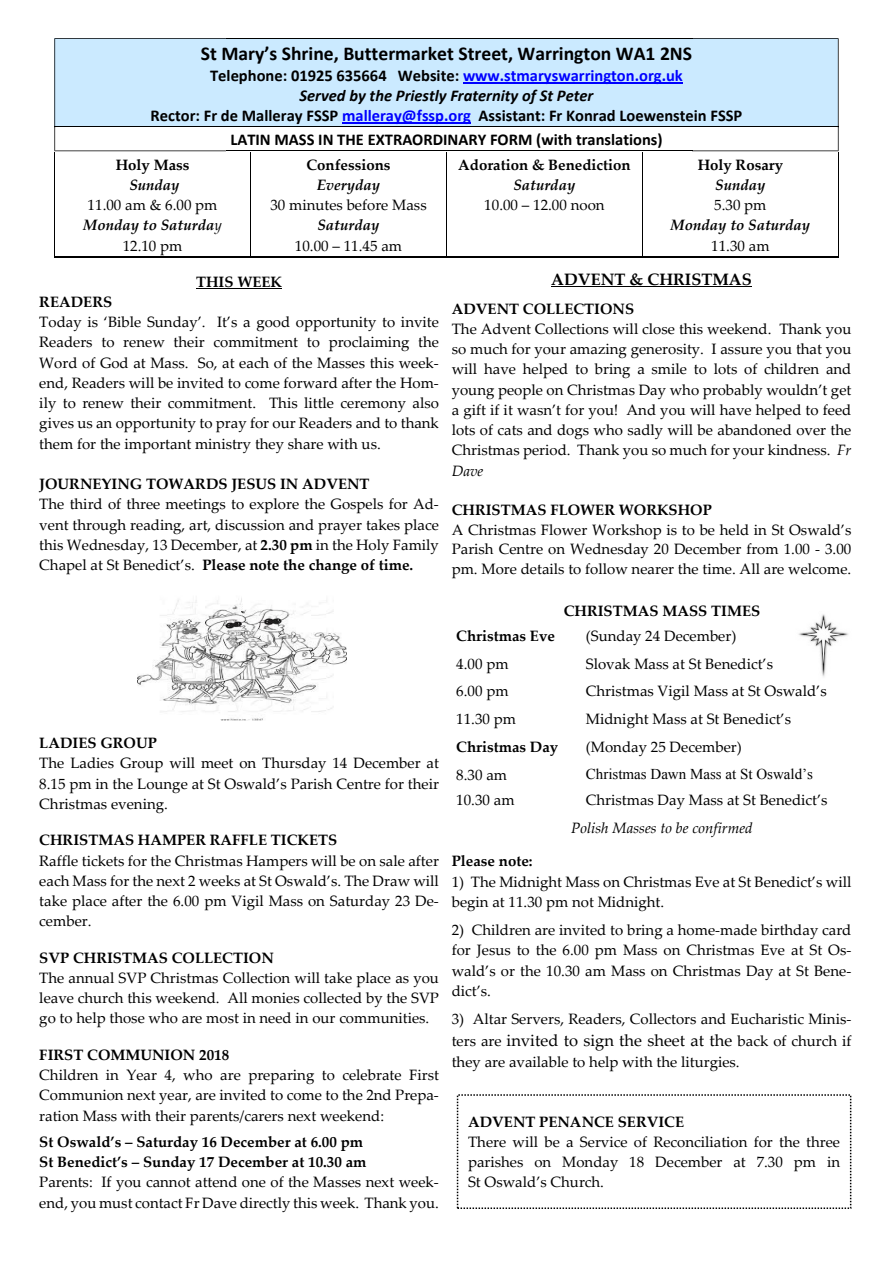
<style>
.page{position:relative;width:893px;height:1263px;background:#fff}
.page>*{position:absolute;margin:0;border:0;box-sizing:border-box;transform-origin:0 0}
.t1{font:700 19.65px "Calibri";color:#000}
.t2{font:700 16.5px/20.1px "Calibri";color:#000;text-align:center}
.t3{font:16.5px "Palatino Linotype";color:#000}
.t4{font:700 16.5px "Palatino Linotype";color:#000}
.t5{font:15px/20.2px "Palatino Linotype";color:#000;text-align:justify}
.t6{font:700 15px/20.2px "Palatino Linotype";color:#000}
.t7{font:italic 700 15px "Palatino Linotype";color:#000}
.t8{font:15px "Times New Roman";color:#000}
.t9{font:italic 15px "Palatino Linotype";color:#000}
.s1{color:#00f}
.s2{font-style:italic}
.s3{font-weight:700;font-style:italic}
.s4{font-weight:700}
.s5{font-size:15px}
</style>
<div class="page">
<div style="left:55px;top:39px;width:783px;height:88px;background:#cbeaff"></div>
<hr style="left:463px;top:82px;width:220px;height:1px;background:#00f">
<hr style="left:342px;top:122px;width:129px;height:1px;background:#00f">
<hr style="left:226px;top:38px;width:466px;height:1px;background:#000">
<hr style="left:226px;top:127px;width:466px;height:1px;background:#000">
<hr style="left:226px;top:150px;width:466px;height:1px;background:#000">
<svg style="left:54px;top:38px;width:172px;height:113px"></svg>
<svg style="left:692px;top:38px;width:147px;height:113px"></svg>
<hr style="left:196px;top:288px;width:86px;height:1px;background:#000">
<hr style="left:551px;top:286px;width:201px;height:1px;background:#000">
<hr style="left:54px;top:256px;width:197px;height:1px;background:#000">
<hr style="left:250px;top:256px;width:197px;height:1px;background:#000">
<hr style="left:446px;top:256px;width:197px;height:1px;background:#000">
<hr style="left:642px;top:256px;width:197px;height:1px;background:#000">
<hr style="left:54px;top:152px;width:1px;height:105px;background:#000">
<hr style="left:250px;top:152px;width:1px;height:104px;background:#000">
<hr style="left:446px;top:152px;width:1px;height:104px;background:#000">
<hr style="left:642px;top:152px;width:1px;height:104px;background:#000">
<hr style="left:838px;top:152px;width:1px;height:105px;background:#000">
<img style="left:138px;top:598px;width:208px;height:122px">
<img style="left:798px;top:614px;width:51px;height:63px">
<h1 class="t1" style="left:201px;top:45px;width:493px">St Mary’s Shrine, Buttermarket Street, Warrington WA1 2NS</h1>
<p class="t2" style="left:151px;top:66px;width:593px">Telephone: 01925 635664 Website: <span class="s1">www.stmaryswarrington.org.uk<br></span><span class="s2">Served by the Priestly Fraternity of St Peter<br></span>Rector: Fr de Malleray FSSP <span class="s1">malleray@fssp.org</span> Assistant: Fr Konrad Loewenstein FSSP</p>
<p class="t2" style="left:230px;top:131px;width:434px">LATIN MASS IN THE EXTRAORDINARY FORM (with translations)</p>
<p class="t6" style="left:116px;top:156px;width:75px">Holy Mass</p>
<p class="t7" style="left:129px;top:179px;width:52px">Sunday</p>
<p class="t5" style="left:83px;top:197px;width:140px;text-align:center">11.00 am &amp; 6.00 pm<br><span class="s3">Monday to Saturda</span><span class="s2">y<br></span>12.10 pm</p>
<p class="t6" style="left:306px;top:156px;width:86px">Confessions</p>
<p class="t7" style="left:317px;top:179px;width:65px">Everyday</p>
<p class="t5" style="left:270px;top:197px;width:158px">30 minutes before Mass</p>
<p class="t7" style="left:318px;top:219px;width:63px">Saturday</p>
<p class="t5" style="left:295px;top:237px;width:109px">10.00 – 11.45 am</p>
<p class="t6" style="left:196px;top:273px;width:87px">THIS WEEK</p>
<p class="t6" style="left:39px;top:293px;width:74px">READERS</p>
<p class="t5" style="left:39px;top:314px;width:401px">Today is ‘Bible Sunday’. It’s a good opportunity to invite Readers to renew their commitment to proclaiming the Word of God at Mass. So, at each of the Masses this week&shy;end, Readers will be invited to come forward after the Hom&shy;ily to renew their commitment. This little ceremony also gives us an opportunity to pray for our Readers and to thank them for the important ministry they share with us.</p>
<p class="t6" style="left:39px;top:475px;width:332px">JOURNEYING TOWARDS JESUS IN ADVENT</p>
<p class="t5" style="left:39px;top:496px;width:401px">The third of three meetings to explore the Gospels for Ad&shy;vent through reading, art, discussion and prayer takes place this Wednesday, 13 December, at <span class="s4">2.30 pm</span> in the Holy Family Chapel at St Benedict’s. <span class="s4">Please note the change of time.</span></p>
<p class="t6" style="left:39px;top:735px;width:119px">LADIES GROUP</p>
<p class="t5" style="left:39px;top:755px;width:401px">The Ladies Group will meet on Thursday 14 December at 8.15 pm in the Lounge at St Oswald’s Parish Centre for their Christmas evening.</p>
<p class="t6" style="left:39px;top:832px;width:300px">CHRISTMAS HAMPER RAFFLE TICKETS</p>
<p class="t5" style="left:39px;top:852px;width:401px">Raffle tickets for the Christmas Hampers will be on sale after each Mass for the next 2 weeks at St Oswald’s. The Draw will take place after the 6.00 pm Vigil Mass on Saturday 23 De&shy;cember.</p>
<p class="t6" style="left:39px;top:949px;width:236px">SVP CHRISTMAS COLLECTION</p>
<p class="t5" style="left:39px;top:969px;width:401px">The annual SVP Christmas Collection will take place as you leave church this weekend. All monies collected by the SVP go to help those who are most in need in our communities.</p>
<p class="t6" style="left:39px;top:1046px;width:191px">FIRST COMMUNION 2018</p>
<p class="t5" style="left:39px;top:1067px;width:401px">Children in Year 4, who are preparing to celebrate First Communion next year, are invited to come to the 2nd Prepa&shy;ration Mass with their parents/carers next weekend:</p>
<p class="t6" style="left:39px;top:1133px;width:329px">St Oswald’s – Saturday 16 December at 6.00 pm<br>St Benedict’s – Sunday 17 December at 10.30 am</p>
<p class="t5" style="left:39px;top:1174px;width:401px">Parents: If you cannot attend one of the Masses next week&shy;end, you must contact Fr Dave directly this week. Thank you.</p>
<p class="t6" style="left:458px;top:156px;width:174px">Adoration &amp; Benediction</p>
<p class="t7" style="left:513px;top:179px;width:63px">Saturday</p>
<p class="t5" style="left:484px;top:197px;width:122px">10.00 – 12.00 noon</p>
<p class="t6" style="left:698px;top:156px;width:87px">Holy Rosary</p>
<p class="t7" style="left:715px;top:179px;width:52px">Sunday</p>
<p class="t5" style="left:714px;top:197px;width:54px">5.30 pm</p>
<p class="t7" style="left:671px;top:219px;width:141px">Monday to Saturday</p>
<p class="t5" style="left:711px;top:237px;width:60px">11.30 am</p>
<p class="t4" style="left:551px;top:273px;width:202px">ADVENT &amp; CHRISTMAS</p>
<p class="t6" style="left:452px;top:300px;width:184px">ADVENT COLLECTIONS</p>
<p class="t5" style="left:452px;top:320px;width:401px">The Advent Collections will close this weekend. Thank you so much for your amazing generosity. I assure you that you will have helped to bring a smile to lots of children and young people on Christmas Day who probably wouldn’t get a gift if it wasn’t for you! And you will have helped to feed lots of cats and dogs who sadly will be abandoned over the Christmas period. Thank you so much for your kindness. <span class="s2">Fr Dave</span></p>
<p class="t6" style="left:452px;top:502px;width:262px">CHRISTMAS FLOWER WORKSHOP</p>
<p class="t5" style="left:452px;top:522px;width:401px;line-height:19.5px">A Christmas Flower Workshop is to be held in St Oswald’s Parish Centre on Wednesday 20 December from 1.00 - 3.00 pm. More details to follow nearer the time. All are welcome.</p>
<p class="t6" style="left:564px;top:603px;width:198px">CHRISTMAS MASS TIMES</p>
<p class="t6" style="left:456px;top:627px;width:100px">Christmas Eve</p>
<p class="t5" style="left:586px;top:627px;width:152px">(Sunday 24 December)</p>
<p class="t5" style="left:456px;top:655px;width:54px">4.00 pm</p>
<p class="t5" style="left:586px;top:655px;width:189px">Slovak Mass at St Benedict’s</p>
<p class="t5" style="left:456px;top:683px;width:54px">6.00 pm</p>
<p class="t5" style="left:586px;top:683px;width:242px">Christmas Vigil Mass at St Oswald’s</p>
<p class="t5" style="left:456px;top:711px;width:61px">11.30 pm</p>
<p class="t5" style="left:586px;top:711px;width:207px">Midnight Mass at St Benedict’s</p>
<p class="t6" style="left:456px;top:738px;width:104px">Christmas Day</p>
<p class="t5" style="left:586px;top:738px;width:158px">(Monday 25 December)</p>
<p class="t5" style="left:456px;top:766px;width:52px">8.30 am</p>
<p class="t8" style="left:586px;top:769px;width:229px">Christmas Dawn Mass at St Oswald’s</p>
<p class="t5" style="left:456px;top:791px;width:60px">10.30 am</p>
<p class="t5" style="left:586px;top:791px;width:243px">Christmas Day Mass at St Benedict’s</p>
<p class="t9" style="left:571px;top:822px;width:183px">Polish Masses to be confirmed</p>
<p class="t6" style="left:452px;top:853px;width:82px">Please note:</p>
<p class="t5" style="left:452px;top:873px;width:401px">1) The Midnight Mass on Christmas Eve at St Benedict’s will begin at 11.30 pm not Midnight.</p>
<p class="t5" style="left:452px;top:922px;width:401px">2) Children are invited to bring a home-made birthday card for Jesus to the 6.00 pm Mass on Christmas Eve at St Os&shy;wald’s or the 10.30 am Mass on Christmas Day at St Bene&shy;dict’s.</p>
<p class="t5" style="left:452px;top:1011px;width:401px">3) Altar Servers, Readers, Collectors and Eucharistic Minis-</p>
<p class="t3" style="left:452px;top:1034px;width:401px"><span class="s5">ters are</span> invited to sign the sheet at the <span class="s5">back of church if</span></p>
<p class="t5" style="left:452px;top:1053px;width:289px">they are available to help with the liturgies.</p>
<p class="t6" style="left:468px;top:1113px;width:218px">ADVENT PENANCE SERVICE</p>
<p class="t5" style="left:468px;top:1133px;width:373px">There will be a Service of Reconciliation for the three parishes on Monday 18 December at 7.30 pm in St Oswald’s Church.</p>
</div>
